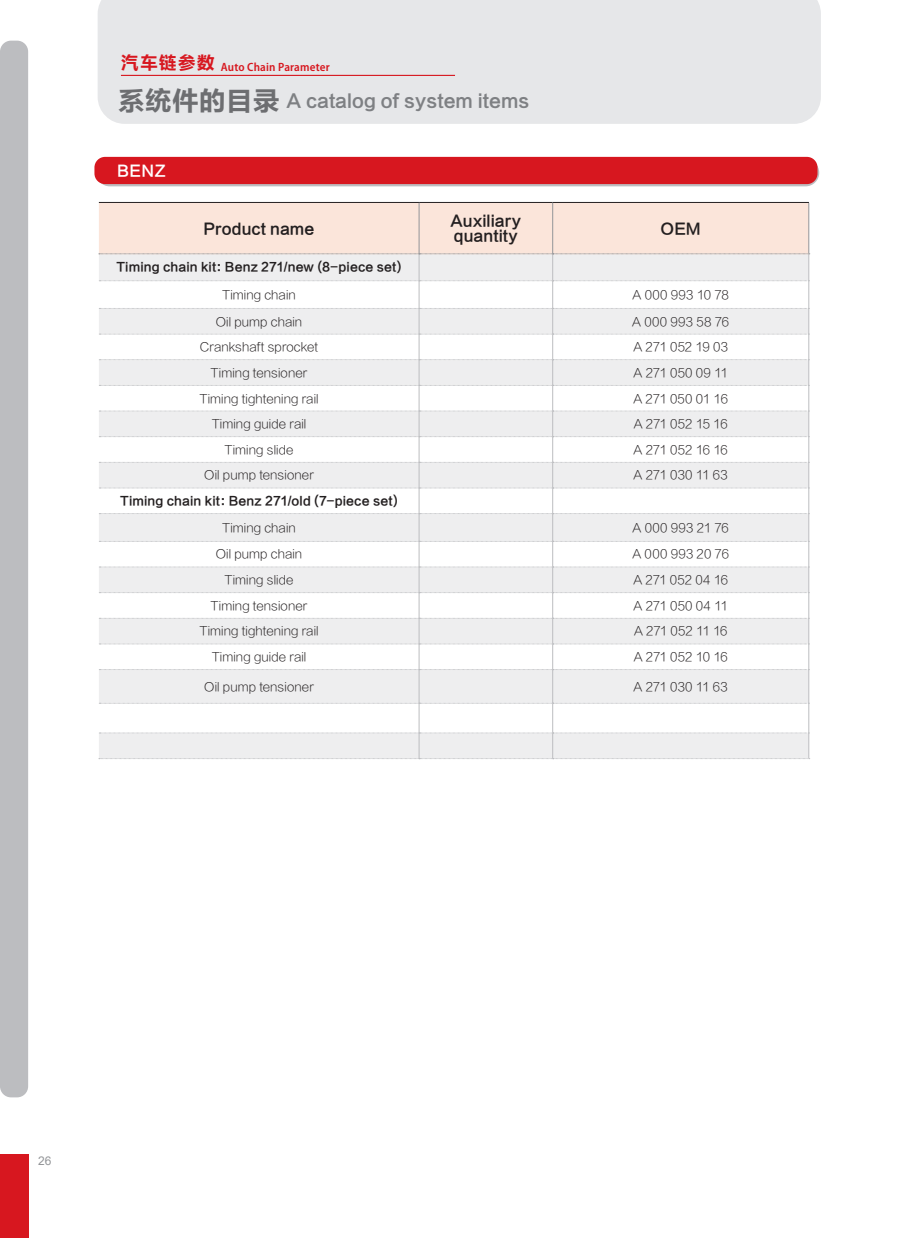
<style>
.page{position:relative;width:919px;height:1238px;background:#fff}
.page>*{position:absolute;margin:0;border:0;box-sizing:border-box;transform-origin:0 0}
.t1{font:18px "FZLTCHK GBK1 0";color:#7e8083}
.t2{font:15px/15px "FZLTCHJW GB1 0";color:#231f20}
.t3{font:15px "FZLTZHK GBK1 0";color:#fff}
.t4{font:12px "FZLTXHK GBK1 0";letter-spacing:.01em;color:#231f20}
.t5{font:12px "FZLTCHJW GB1 0";letter-spacing:.01em;color:#231f20}
.t6{font:12px "FZLTXHK GBK1 0";letter-spacing:-.01em;color:#231f20}
.t7{font:600 semi-condensed 12px "Myriad Pro";letter-spacing:.015em;color:#d7171f}
.t8{font:12px "Arial";color:#939598}
.s1{font-size:27px;color:#6d6e71}
</style>
<div class="page">
<div style="left:96px;top:159px;width:723px;height:27px;background:#beacaf;border-radius:14px"></div>
<div style="left:94px;top:157px;width:723px;height:27px;background:#d7171f;border-radius:11px"></div>
<div style="left:98px;top:0;width:722px;height:124px;background:#e6e7e9"></div>
<div style="left:0;top:1154px;width:28px;height:83px;background:#d7171f"></div>
<div style="left:0;top:41px;width:28px;height:1056px;background:#bcbdc0;border-radius:11px"></div>
<hr style="left:121px;top:75px;width:334px;height:1px;background:#d7171f">
<div style="left:99px;top:670px;width:709px;height:33px;background:#eeeeef"></div>
<hr style="left:419px;top:669px;width:1px;height:34px;background:#bcbdc0">
<hr style="left:552px;top:669px;width:1px;height:34px;background:#bcbdc0">
<hr style="left:808px;top:669px;width:1px;height:34px;background:#bcbdc0">
<svg style="left:99px;top:202px;width:710px;height:468px"></svg>
<svg style="left:99px;top:703px;width:710px;height:56px"></svg>
<p class="t7" style="left:121px;top:59px;width:210px"><sup>汽车链参数</sup> Auto Chain Parameter</p>
<h1 class="t1" style="left:118px;top:90px;width:413px"><span class="s1">系统件的目录</span> A catalog of system items</h1>
<p class="t3" style="left:117px;top:163px;width:50px">BENZ</p>
<p class="t2" style="left:204px;top:221px;width:112px">Product name</p>
<p class="t2" style="left:450px;top:214px;width:72px">Auxiliary quantity</p>
<p class="t2" style="left:660px;top:221px;width:42px">OEM</p>
<p class="t5" style="left:116px;top:261px;width:286px">Timing chain kit：Benz 271/new (8-piece set)</p>
<p class="t4" style="left:222px;top:288px;width:75px">Timing chain</p>
<p class="t4" style="left:632px;top:288px;width:98px">A 000 993 10 78</p>
<p class="t4" style="left:216px;top:315px;width:88px">Oil pump chain</p>
<p class="t4" style="left:632px;top:315px;width:98px">A 000 993 58 76</p>
<p class="t4" style="left:200px;top:340px;width:120px">Crankshaft sprocket</p>
<p class="t4" style="left:633px;top:340px;width:96px">A 271 052 19 03</p>
<p class="t4" style="left:210px;top:366px;width:98px">Timing tensioner</p>
<p class="t4" style="left:633px;top:366px;width:96px">A 271 050 09 11</p>
<p class="t4" style="left:199px;top:392px;width:121px">Timing tightening rail</p>
<p class="t6" style="left:633px;top:392px;width:96px">A 271 050 01 16</p>
<p class="t4" style="left:212px;top:417px;width:96px">Timing guide rail</p>
<p class="t6" style="left:633px;top:417px;width:95px">A 271 052 15 16</p>
<p class="t4" style="left:224px;top:443px;width:70px">Timing slide</p>
<p class="t6" style="left:633px;top:443px;width:96px">A 271 052 16 16</p>
<p class="t4" style="left:204px;top:468px;width:111px">Oil pump tensioner</p>
<p class="t4" style="left:633px;top:468px;width:96px">A 271 030 11 63</p>
<p class="t5" style="left:120px;top:494px;width:279px">Timing chain kit：Benz 271/old (7-piece set)</p>
<p class="t4" style="left:222px;top:521px;width:75px">Timing chain</p>
<p class="t4" style="left:632px;top:521px;width:98px">A 000 993 21 76</p>
<p class="t4" style="left:216px;top:547px;width:88px">Oil pump chain</p>
<p class="t4" style="left:632px;top:547px;width:98px">A 000 993 20 76</p>
<p class="t4" style="left:224px;top:573px;width:70px">Timing slide</p>
<p class="t4" style="left:633px;top:573px;width:96px">A 271 052 04 16</p>
<p class="t4" style="left:210px;top:599px;width:98px">Timing tensioner</p>
<p class="t4" style="left:633px;top:599px;width:96px">A 271 050 04 11</p>
<p class="t4" style="left:199px;top:624px;width:121px">Timing tightening rail</p>
<p class="t6" style="left:634px;top:624px;width:95px">A 271 052 11 16</p>
<p class="t4" style="left:212px;top:650px;width:96px">Timing guide rail</p>
<p class="t6" style="left:633px;top:650px;width:96px">A 271 052 10 16</p>
<p class="t4" style="left:204px;top:680px;width:111px">Oil pump tensioner</p>
<p class="t4" style="left:633px;top:680px;width:96px">A 271 030 11 63</p>
<p class="t8" style="left:38px;top:1153px;width:15px">26</p>
</div>
